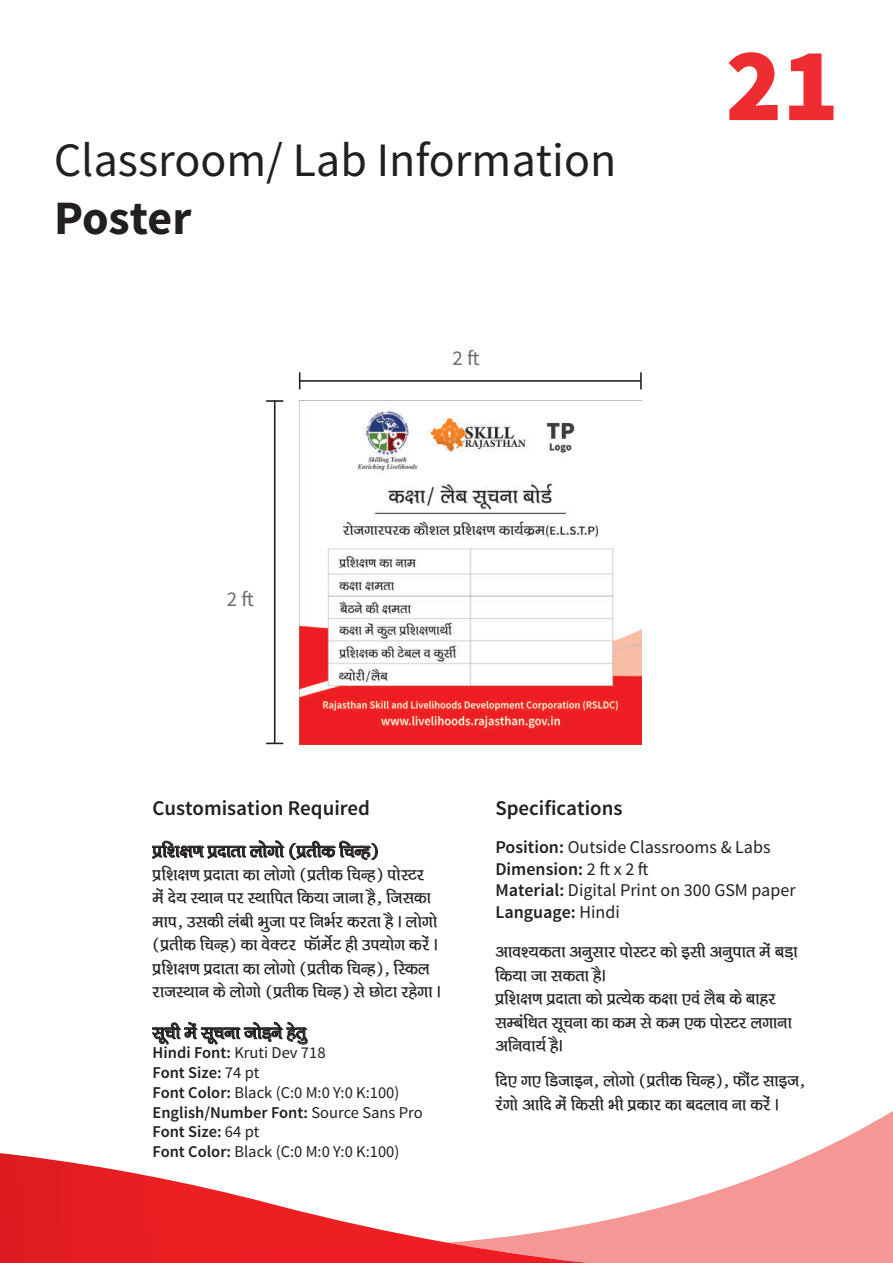
<style>
.page{position:relative;width:893px;height:1263px;background:#fff}
.page>*{position:absolute;margin:0;border:0;box-sizing:border-box;transform-origin:0 0}
.t1{font:900 105px "Source Sans Pro";color:#ee2d30}
.t2{font:48px "Source Sans Pro";color:#231f20}
.t3{font:700 48px "Source Sans Pro";letter-spacing:-.005em;color:#231f20}
.t4{font:21px "Kruti Dev 718";color:#231f20}
.t5{font:600 21px "Source Sans Pro";color:#231f20}
.t6{font:21px "Source Sans Pro";color:#6c6d70}
.t7{font:19.5px/23.4px "Kruti Dev 718";color:#231f20}
.t8{font:18px/21.6px "Source Sans Pro";color:#231f20}
.t9{font:16.5px/19.8px "Source Sans Pro";color:#231f20}
.s1{font-weight:600}
</style>
<div class="page">
<svg style="left:0;top:1153px;width:252px;height:46px"></svg>
<svg style="left:691px;top:1111px;width:202px;height:88px"></svg>
<div style="left:0;top:1199px;width:51px;height:64px;background:#df1c20"></div>
<svg style="left:51px;top:1199px;width:842px;height:64px"></svg>
<svg style="left:152px;top:840px;width:226px;height:20px"></svg>
<svg style="left:152px;top:1022px;width:156px;height:23px"></svg>
<svg style="left:299px;top:372px;width:1px;height:17px"></svg>
<svg style="left:640px;top:372px;width:2px;height:17px"></svg>
<hr style="left:299px;top:380px;width:342px;height:2px;background:#231f20">
<svg style="left:266px;top:400px;width:17px;height:2px"></svg>
<svg style="left:266px;top:743px;width:17px;height:1px"></svg>
<hr style="left:274px;top:400px;width:1px;height:343px;background:#231f20">
<img style="left:299px;top:400px;width:343px;height:344px">
<h2 class="t2" style="left:54px;top:131px;width:564px">Classroom/ Lab Information</h2>
<h2 class="t3" style="left:54px;top:187px;width:139px">Poster</h2>
<p class="t6" style="left:227px;top:586px;width:29px">2 ft</p>
<p class="t6" style="left:453px;top:345px;width:29px">2 ft</p>
<h1 class="t1" style="left:726px;top:17px;width:115px">21</h1>
<p class="t5" style="left:153px;top:795px;width:219px">Customisation Required</p>
<p class="t4" style="left:153px;top:840px;width:228px">izf’k{k.k iznkrk yksxks ¼izrhd fpUg½</p>
<p class="t7" style="left:153px;top:863px;width:290px">izf’k{k.k iznkrk dk yksxks ¼izrhd fpUg½ iksLVj<br>esa ns; LFkku ij LFkkfir fd;k tkuk gS] ftldk eki] mldh yach Hkqtk ij fuHkZj djrk gSA yksxks ¼izrhd fpUg½ dk osDVj QWkesZV gh mi;ksx djsa A izf’k{k.k iznkrk dk yksxks ¼izrhd fpUg½] fLdy jktLFkku ds yksxks ¼izrhd fpUg½ ls NksVk jgsxk A</p>
<p class="t4" style="left:153px;top:1022px;width:156px">lwph esa lwpuk tksM+us gsrq</p>
<p class="t9" style="left:153px;top:1043px;width:272px"><span class="s1">Hindi Font:</span> Kruti Dev 718<br><span class="s1">Font Size:</span> 74 pt<br><span class="s1">Font Color:</span> Black (C:0 M:0 Y:0 K:100)<br><span class="s1">English/Number Font:</span> Source Sans Pro<br><span class="s1">Font Size:</span> 64 pt<br><span class="s1">Font Color:</span> Black (C:0 M:0 Y:0 K:100)</p>
<p class="t5" style="left:495px;top:795px;width:129px">Specifications</p>
<p class="t8" style="left:495px;top:836px;width:302px"><span class="s1">Position:</span> Outside Classrooms &amp; Labs<br><span class="s1">Dimension:</span> 2 ft x 2 ft<br><span class="s1">Material:</span> Digital Print on 300 GSM paper<br><span class="s1">Language:</span> Hindi</p>
<p class="t7" style="left:495px;top:941px;width:304px">vko’;drk vuqlkj iksLVj dks blh vuqikr esa cM+k fd;k tk ldrk gSA<br>izf’k{k.k iznkrk dks izR;sd d{kk ,oa ySc ds ckgj lEcaf/kr lwpuk dk de ls de ,d iksLVj yxkuk vfuok;Z gSA</p>
<p class="t7" style="left:495px;top:1070px;width:312px">fn, x, fMtkbu] yksxks ¼izrhd fpUg½] QkSaV lkbt] jaxks vkfn esa fdlh Hkh izdkj dk cnyko uk djsa A</p>
</div>
